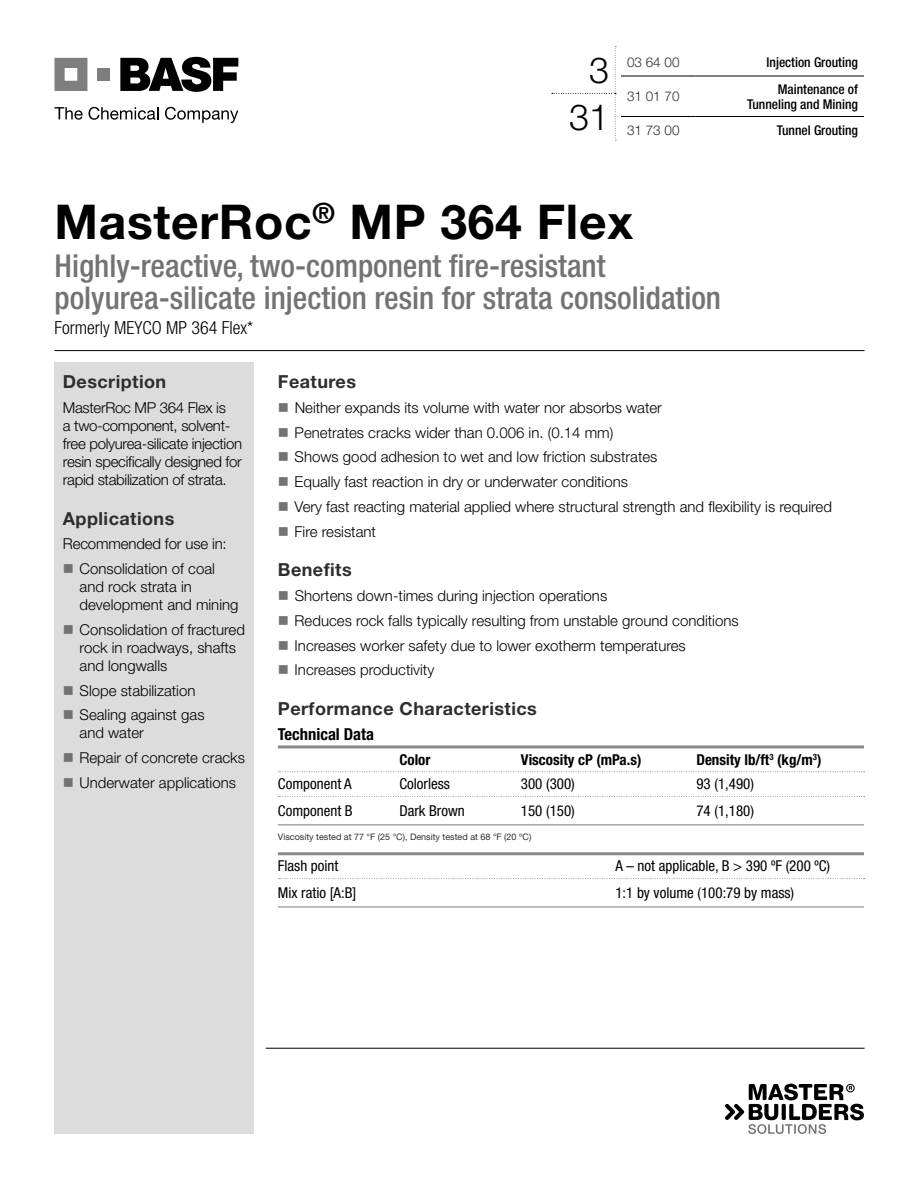
<style>
.page{position:relative;width:918px;height:1188px;background:#fff}
.page>*{position:absolute;margin:0;border:0;box-sizing:border-box;transform-origin:0 0}
.t1{font:700 48px "Helvetica Neue LT Std";letter-spacing:.015em;color:#000}
.t2{font:300 36px/47.2px "Helvetica Neue LT Std";color:#000;text-align:center}
.t3{font:500 condensed 31.5px/31.5px "Helvetica Neue LT Std";color:#737373}
.t4{font:700 18px "Helvetica Neue LT Std";letter-spacing:.025em;color:#2e2e2e}
.t5{font:300 condensed 18px "Helvetica Neue LT Std";color:#000}
.t6{font:700 condensed 16.5px "Helvetica Neue LT Std";color:#000}
.t7{font:300 15px/24.8px "Helvetica Neue LT Std";color:#000}
.t8{font:condensed 15px "Helvetica Neue LT Std";color:#000}
.t9{font:300 15px/18px "Helvetica Neue LT Std";letter-spacing:-.02em;color:#000}
.t10{font:700 condensed 15px "Helvetica Neue LT Std";color:#000}
.t11{font:500 condensed 13.5px/15px "Helvetica Neue LT Std";color:#000;text-align:right}
.t12{font:300 13.5px "Helvetica Neue LT Std";color:#2e2e2e}
.t13{font:9px "Helvetica Neue LT Std";color:#2e2e2e}
</style>
<div class="page">
<svg style="left:54px;top:107px;width:29px;height:13px"></svg>
<svg style="left:89px;top:107px;width:69px;height:13px"></svg>
<svg style="left:165px;top:107px;width:73px;height:16px"></svg>
<svg style="left:120px;top:57px;width:118px;height:35px"></svg>
<svg style="left:55px;top:58px;width:32px;height:33px"></svg>
<div style="left:98px;top:68px;width:12px;height:13px;background:#7e7e7e"></div>
<hr style="left:55px;top:350px;width:810px;height:1px;background:#000">
<div style="left:54px;top:362px;width:200px;height:772px;background:#dcdcdc"></div>
<svg style="left:725px;top:1084px;width:139px;height:50px"></svg>
<hr style="left:266px;top:1048px;width:599px;height:1px;background:#000">
<hr style="left:278px;top:745px;width:586px;height:3px;background:#8a8a8a">
<svg style="left:278px;top:771px;width:587px;height:1px"></svg>
<svg style="left:278px;top:796px;width:587px;height:1px"></svg>
<hr style="left:278px;top:824px;width:586px;height:1px;background:#8a8a8a">
<hr style="left:278px;top:852px;width:586px;height:3px;background:#8a8a8a">
<svg style="left:278px;top:878px;width:587px;height:1px"></svg>
<hr style="left:278px;top:906px;width:586px;height:1px;background:#8a8a8a">
<svg style="left:552px;top:46px;width:64px;height:95px"></svg>
<hr style="left:621px;top:116px;width:74px;height:1px;background:#000">
<hr style="left:695px;top:116px;width:169px;height:1px;background:#000">
<hr style="left:621px;top:76px;width:74px;height:1px;background:#000">
<hr style="left:695px;top:76px;width:169px;height:1px;background:#000">
<h2 class="t2" style="left:569px;top:45px;width:42px">3<br>31</h2>
<p class="t12" style="left:627px;top:54px;width:54px">03 64 00</p>
<p class="t11" style="left:767px;top:55px;width:93px">Injection Grouting</p>
<p class="t12" style="left:627px;top:88px;width:54px">31 01 70</p>
<p class="t11" style="left:747px;top:81px;width:112px">Maintenance of<br>Tunneling and Mining</p>
<p class="t12" style="left:627px;top:122px;width:54px">31 73 00</p>
<p class="t11" style="left:777px;top:122px;width:83px">Tunnel Grouting</p>
<h1 class="t1" style="left:55px;top:192px;width:580px">MasterRoc<sup>®</sup> MP 364 Flex</h1>
<h3 class="t3" style="left:55px;top:250px;width:668px">Highly-reactive, two-component fire-resistant polyurea-silicate injection resin for strata consolidation</h3>
<p class="t5" style="left:55px;top:317px;width:200px">Formerly MEYCO MP 364 Flex*</p>
<p class="t4" style="left:63px;top:371px;width:105px">Description</p>
<p class="t9" style="left:63px;top:398px;width:181px">MasterRoc MP 364 Flex is<br>a two-component, solvent&shy;free polyurea-silicate injection resin specifically designed for rapid stabilization of strata.</p>
<p class="t4" style="left:63px;top:507px;width:113px">Applications</p>
<p class="t7" style="left:63px;top:531px;width:165px;text-align:center">Recommended for use in:<br>Consolidation of coal</p>
<p class="t7" style="left:80px;top:578px;width:160px;line-height:18px">and rock strata in development and mining</p>
<p class="t7" style="left:80px;top:620px;width:167px;line-height:18px">Consolidation of fractured rock in roadways, shafts and longwalls</p>
<p class="t7" style="left:80px;top:678px;width:127px">Slope stabilization<br>Sealing against gas</p>
<p class="t7" style="left:80px;top:720px;width:167px">and water<br>Repair of concrete cracks<br>Underwater applications</p>
<p class="t4" style="left:278px;top:371px;width:80px">Features</p>
<p class="t7" style="left:295px;top:395px;width:539px">Neither expands its volume with water nor absorbs water<br>Penetrates cracks wider than 0.006 in. (0.14 mm)<br>Shows good adhesion to wet and low friction substrates<br>Equally fast reaction in dry or underwater conditions<br>Very fast reacting material applied where structural strength and flexibility is required Fire resistant</p>
<p class="t4" style="left:278px;top:559px;width:75px">Benefits</p>
<p class="t7" style="left:295px;top:583px;width:446px">Shortens down-times during injection operations<br>Reduces rock falls typically resulting from unstable ground conditions Increases worker safety due to lower exotherm temperatures Increases productivity</p>
<p class="t4" style="left:278px;top:698px;width:260px">Performance Characteristics</p>
<p class="t6" style="left:278px;top:724px;width:98px">Technical Data</p>
<p class="t10" style="left:399px;top:750px;width:33px">Color</p>
<p class="t10" style="left:521px;top:750px;width:122px">Viscosity cP (mPa.s)</p>
<p class="t10" style="left:696px;top:750px;width:127px">Density lb/ft<sup>3</sup> (kg/m<sup>3</sup>)</p>
<p class="t8" style="left:278px;top:775px;width:75px">Component A</p>
<p class="t8" style="left:399px;top:775px;width:52px">Colorless</p>
<p class="t8" style="left:521px;top:775px;width:56px">300 (300)</p>
<p class="t8" style="left:696px;top:775px;width:59px">93 (1,490)</p>
<p class="t8" style="left:278px;top:802px;width:76px">Component B</p>
<p class="t8" style="left:399px;top:802px;width:67px">Dark Brown</p>
<p class="t8" style="left:521px;top:802px;width:56px">150 (150)</p>
<p class="t8" style="left:696px;top:802px;width:59px">74 (1,180)</p>
<p class="t13" style="left:278px;top:831px;width:255px">Viscosity tested at 77 °F (25 °C), Density tested at 68 °F (20 ºC)</p>
<p class="t8" style="left:278px;top:857px;width:62px">Flash point</p>
<p class="t8" style="left:615px;top:857px;width:216px">A – not applicable, B &gt; 390 ºF (200 ºC)</p>
<p class="t8" style="left:278px;top:884px;width:80px">Mix ratio [A:B]</p>
<p class="t8" style="left:615px;top:884px;width:180px">1:1 by volume (100:79 by mass)</p>
</div>
